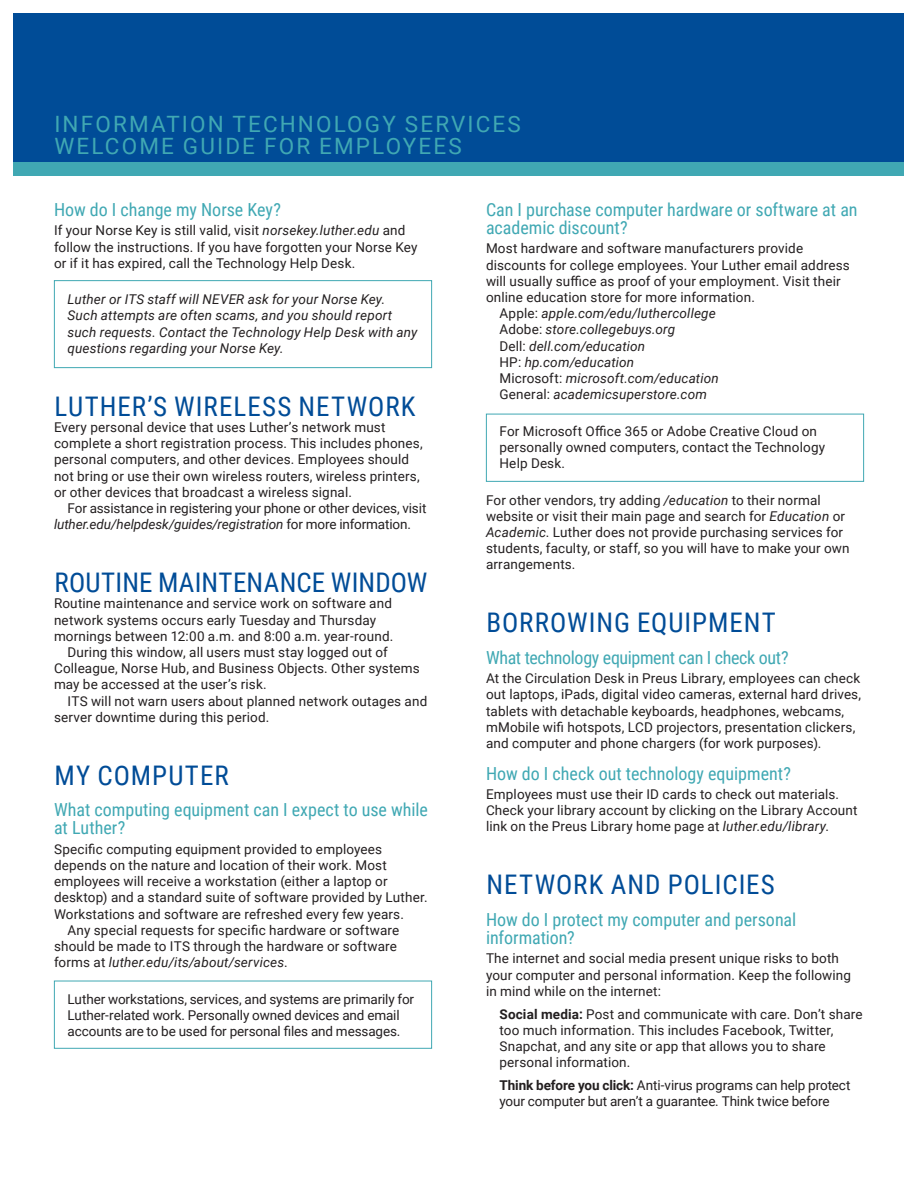
<style>
.page{position:relative;width:918px;height:1188px;background:#fff}
.page>*{position:absolute;margin:0;border:0;box-sizing:border-box;transform-origin:0 0}
.heading{font:27px "Roboto Condensed";letter-spacing:.035em;color:#004c97}
.heading-2{font:27px "Roboto Condensed";letter-spacing:.01em;color:#004c97}
.t1{font:22.5px "Roboto";letter-spacing:.095em;color:#40a8b3}
.sub_heading{font:18px/18px "Roboto Condensed";color:#40a8b3}
.sub_heading-2{font:18px "Roboto Condensed";letter-spacing:-.02em;color:#40a8b3}
.text{font:13.5px/16.2px "Roboto";letter-spacing:.01em;color:#231f20}
.text-2{font:13.5px/16.2px "Roboto";letter-spacing:-.01em;color:#231f20}
.notes{font:italic 13.5px/16.2px "Roboto";letter-spacing:.015em;color:#231f20}
.text-3{font:italic 13.5px "Roboto";letter-spacing:.015em;color:#231f20}
.s1{font-style:italic}
.s2{font-style:normal}
.s3{font-weight:700}
</style>
<div class="page">
<div style="left:54px;top:981px;width:378px;height:68px;border:1px solid #40a8b3"></div>
<div style="left:486px;top:414px;width:378px;height:68px;border:1px solid #40a8b3"></div>
<div style="left:54px;top:280px;width:378px;height:88px;border:1px solid #40a8b3"></div>
<div style="left:14px;top:14px;width:890px;height:148px;background:#004c97"></div>
<div style="left:14px;top:162px;width:890px;height:14px;background:#40a8b3"></div>
<p class="t1" style="left:54px;top:108px;width:468px">INFORMATION TECHNOLOGY SERVICES</p>
<p class="t1" style="left:54px;top:130px;width:409px">WELCOME GUIDE FOR EMPLOYEES</p>
<p class="sub_heading" style="left:54px;top:200px;width:228px">How do I change my Norse Key?</p>
<p class="text" style="left:54px;top:222px;width:365px">If your Norse Key is still valid, visit <span class="s1">norsekey.luther.edu</span> and follow the instructions. If you have forgotten your Norse Key or if it has expired, call the Technology Help Desk.</p>
<p class="notes" style="left:68px;top:291px;width:352px">Luther or ITS staff will NEVER ask for your Norse Key.<br>Such attempts are often scams, and you should report such requests. Contact the Technology Help Desk with any questions regarding your Norse Key.</p>
<p class="heading" style="left:54px;top:387px;width:363px">LUTHER’S WIRELESS NETWORK</p>
<p class="text" style="left:54px;top:419px;width:370px">Every personal device that uses Luther’s network must complete a short registration process. This includes phones, personal computers, and other devices. Employees should not bring or use their own wireless routers, wireless printers, or other devices that broadcast a wireless signal.</p>
<p class="text-2" style="left:54px;top:500px;width:374px;text-indent:14px">For assistance in registering your phone or other devices, visit <span class="s1">luther.edu/helpdesk/guides/registration</span> for more information.</p>
<p class="heading-2" style="left:54px;top:564px;width:375px">ROUTINE MAINTENANCE WINDOW</p>
<p class="text" style="left:54px;top:595px;width:341px">Routine maintenance and service work on software and network systems occurs early Tuesday and Thursday mornings between 12:00 a.m. and 8:00 a.m. year-round.</p>
<p class="text" style="left:54px;top:644px;width:367px;text-indent:14px">During this window, all users must stay logged out of<br>Colleague, Norse Hub, and Business Objects. Other systems may be accessed at the user’s risk.</p>
<p class="text" style="left:54px;top:692px;width:375px;text-indent:14px">ITS will not warn users about planned network outages and server downtime during this period.</p>
<p class="heading" style="left:54px;top:756px;width:176px">MY COMPUTER</p>
<p class="sub_heading" style="left:54px;top:800px;width:375px">What computing equipment can I expect to use while at Luther?</p>
<p class="text" style="left:54px;top:840px;width:375px">Specific computing equipment provided to employees depends on the nature and location of their work. Most employees will receive a workstation (either a laptop or desktop) and a standard suite of software provided by Luther.<br>Workstations and software are refreshed every few years.</p>
<p class="text" style="left:54px;top:921px;width:347px;text-indent:14px">Any special requests for specific hardware or software should be made to ITS through the hardware or software forms at <span class="s1">luther.edu/its/about/services</span>.</p>
<p class="text-2" style="left:68px;top:990px;width:348px">Luther workstations, services, and systems are primarily for<br>Luther-related work. Personally owned devices and email accounts are to be used for personal files and messages.</p>
<p class="sub_heading" style="left:486px;top:200px;width:373px">Can I purchase computer hardware or software at an academic discount?</p>
<p class="text" style="left:486px;top:240px;width:365px">Most hardware and software manufacturers provide discounts for college employees. Your Luther email address will usually suffice as proof of your employment. Visit their online education store for more information.</p>
<p class="text-3" style="left:500px;top:304px;width:218px"><span class="s2">Apple:</span> apple.com/edu/luthercollege</p>
<p class="text-3" style="left:500px;top:320px;width:177px"><span class="s2">Adobe:</span> store.collegebuys.org</p>
<p class="text-3" style="left:500px;top:336px;width:147px"><span class="s2">Dell:</span> dell.com/education</p>
<p class="text-3" style="left:500px;top:353px;width:136px"><span class="s2">HP:</span> hp.com/education</p>
<p class="text-3" style="left:500px;top:369px;width:221px"><span class="s2">Microsoft:</span> microsoft.com/education</p>
<p class="text-3" style="left:500px;top:385px;width:209px"><span class="s2">General:</span> academicsuperstore.com</p>
<p class="text" style="left:500px;top:422px;width:327px">For Microsoft Office 365 or Adobe Creative Cloud on personally owned computers, contact the Technology<br>Help Desk.</p>
<p class="text" style="left:486px;top:491px;width:365px">For other vendors, try adding <span class="s1">/education</span> to their normal website or visit their main page and search for <span class="s1">Education</span> or <span class="s1">Academic</span>. Luther does not provide purchasing services for students, faculty, or staff, so you will have to make your own arrangements.</p>
<p class="heading" style="left:486px;top:604px;width:291px">BORROWING EQUIPMENT</p>
<p class="sub_heading-2" style="left:486px;top:645px;width:304px">What technology equipment can I check out?</p>
<p class="text" style="left:486px;top:670px;width:377px">At the Circulation Desk in Preus Library, employees can check out laptops, iPads, digital video cameras, external hard drives, tablets with detachable keyboards, headphones, webcams, mMobile wifi hotspots, LCD projectors, presentation clickers, and computer and phone chargers (for work purposes).</p>
<p class="sub_heading" style="left:486px;top:764px;width:307px">How do I check out technology equipment?</p>
<p class="text" style="left:486px;top:786px;width:373px">Employees must use their ID cards to check out materials.<br>Check your library account by clicking on the Library Account link on the Preus Library home page at <span class="s1">luther.edu/library</span>.</p>
<p class="heading" style="left:486px;top:866px;width:290px">NETWORK AND POLICIES</p>
<p class="sub_heading" style="left:486px;top:910px;width:312px">How do I protect my computer and personal information?</p>
<p class="text" style="left:486px;top:950px;width:367px">The internet and social media present unique risks to both your computer and personal information. Keep the following in mind while on the internet:</p>
<p class="text" style="left:500px;top:1005px;width:365px"><span class="s3">Social media:</span> Post and communicate with care. Don’t share too much information. This includes Facebook, Twitter, Snapchat, and any site or app that allows you to share personal information.</p>
<p class="text" style="left:500px;top:1077px;width:353px"><span class="s3">Think before you click:</span> Anti-virus programs can help protect your computer but aren’t a guarantee. Think twice before</p>
</div>
